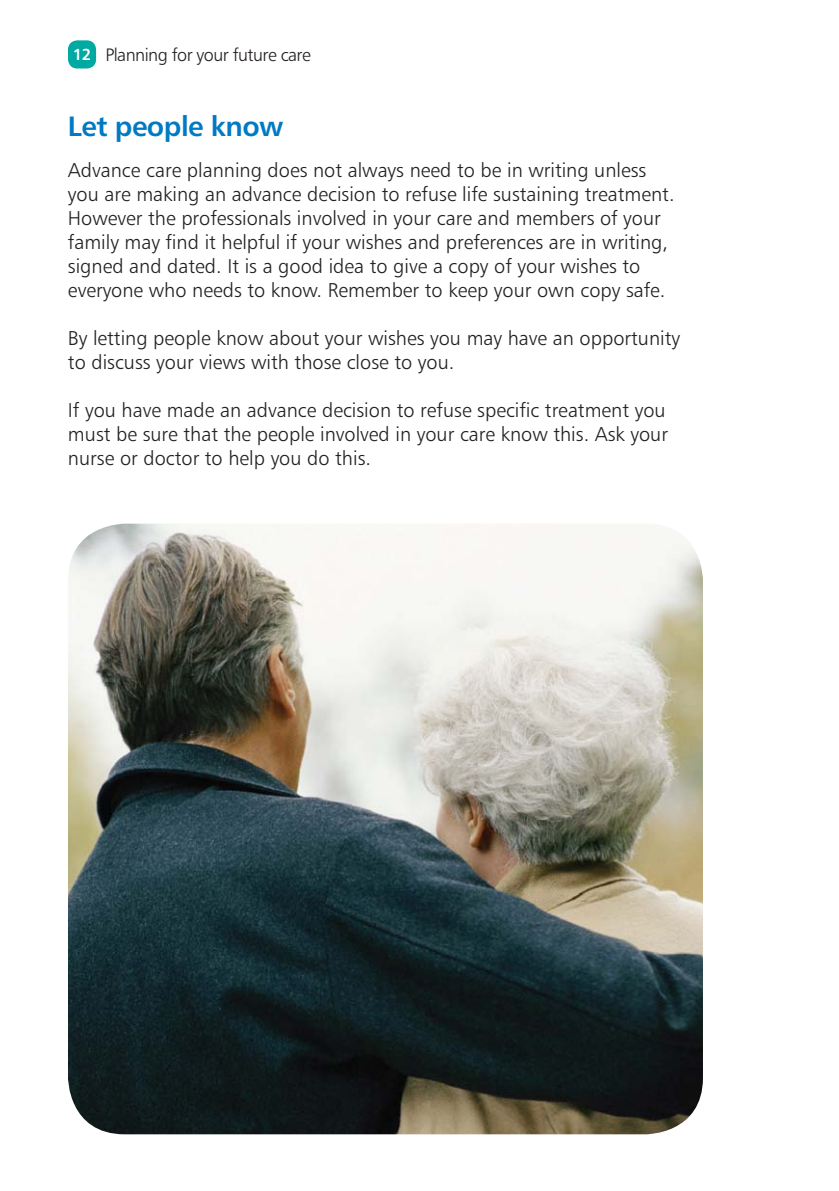
<style>
.page{position:relative;width:839px;height:1191px;background:#fff}
.page>*{position:absolute;margin:0;border:0;box-sizing:border-box;transform-origin:0 0}
.t1{font:28px "Humanist 777 BT Bold B";letter-spacing:-.02em;color:#007ac2}
.t2{font:20px/24px "Humanist 777 BT Light B";color:#231f20}
.t3{font:18px "Humanist 777 BT Light B";letter-spacing:-.03em;color:#231f20}
.s1{font-family:"Humanist 777 BT Bold B";font-size:16px;color:#fff}
</style>
<div class="page">
<img style="left:68px;top:523px;width:635px;height:611px;border-radius:57px">
<div style="left:68px;top:40px;width:28px;height:28px;background:#00a9a1;border-radius:9px"></div>
<p class="t3" style="left:73px;top:46px;width:239px"><span class="s1">12</span> Planning for your future care</p>
<h1 class="t1" style="left:68px;top:112px;width:217px">Let people know</h1>
<p class="t2" style="left:68px;top:159px;width:608px">Advance care planning does not always need to be in writing unless you are making an advance decision to refuse life sustaining treatment.<br>However the professionals involved in your care and members of your family may find it helpful if your wishes and preferences are in writing, signed and dated. It is a good idea to give a copy of your wishes to everyone who needs to know. Remember to keep your own copy safe.</p>
<p class="t2" style="left:68px;top:327px;width:614px">By letting people know about your wishes you may have an opportunity to discuss your views with those close to you.</p>
<p class="t2" style="left:68px;top:399px;width:602px">If you have made an advance decision to refuse specific treatment you must be sure that the people involved in your care know this. Ask your nurse or doctor to help you do this.</p>
</div>
